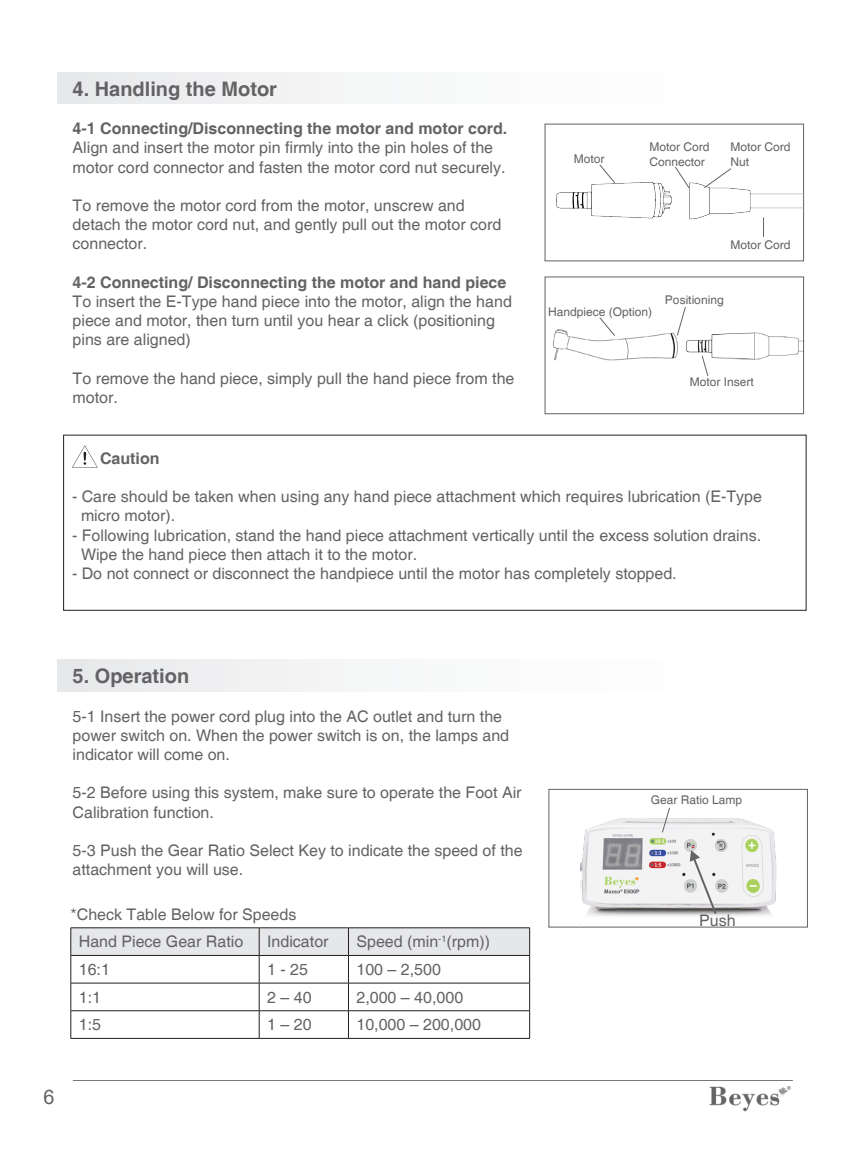
<style>
.page{position:relative;width:864px;height:1152px;background:#fff}
.page>*{position:absolute;margin:0;border:0;box-sizing:border-box;transform-origin:0 0}
.t1{font:700 20px "Helvetica";color:#636366}
.t2{font:20px "Arial";color:#636366}
.t3{font:16px/19.2px "Helvetica";color:#636366}
.t4{font:700 16px "Helvetica";color:#636366}
.t5{font:12px "Helvetica";color:#636366}
</style>
<div class="page">
<img style="left:709px;top:1086px;width:82px;height:26px">
<hr style="left:73px;top:1080px;width:720px;height:1px;background:#76787b">
<div style="left:63px;top:435px;width:743px;height:176px;border:1px solid #231f20"></div>
<div style="left:58px;top:72px;width:734px;height:32px;background:linear-gradient(to right,#eaebec,#fff)"></div>
<div style="left:58px;top:660px;width:734px;height:31px;background:linear-gradient(to right,#eaebec,#fff)"></div>
<svg style="left:72px;top:445px;width:26px;height:23px"></svg>
<hr style="left:71px;top:927px;width:188px;height:1px;background:#231f20">
<hr style="left:259px;top:927px;width:89px;height:1px;background:#231f20">
<hr style="left:348px;top:927px;width:182px;height:1px;background:#231f20">
<svg style="left:70px;top:928px;width:460px;height:110px"></svg>
<hr style="left:71px;top:1038px;width:188px;height:1px;background:#231f20">
<hr style="left:259px;top:1038px;width:89px;height:1px;background:#231f20">
<hr style="left:348px;top:1038px;width:182px;height:1px;background:#231f20">
<div style="left:545px;top:124px;width:259px;height:137px;border:1px solid #636366"></div>
<div style="left:549px;top:789px;width:259px;height:138px;border:1px solid #636366"></div>
<img style="left:544px;top:164px;width:128px;height:75px">
<img style="left:689px;top:161px;width:114px;height:76px">
<svg style="left:599px;top:164px;width:16px;height:19px"></svg>
<svg style="left:675px;top:166px;width:15px;height:23px"></svg>
<svg style="left:704px;top:168px;width:28px;height:20px"></svg>
<svg style="left:763px;top:217px;width:1px;height:20px"></svg>
<div style="left:545px;top:277px;width:259px;height:137px;border:1px solid #636366"></div>
<img style="left:686px;top:317px;width:118px;height:50px">
<svg style="left:599px;top:317px;width:5px;height:5px"></svg>
<img style="left:552px;top:322px;width:126px;height:39px">
<svg style="left:677px;top:307px;width:9px;height:29px"></svg>
<svg style="left:702px;top:355px;width:7px;height:22px"></svg>
<img style="left:580px;top:818px;width:198px;height:109px">
<svg style="left:662px;top:807px;width:8px;height:26px"></svg>
<svg style="left:690px;top:850px;width:28px;height:66px"></svg>
<p class="t1" style="left:73px;top:77px;width:206px">4. Handling the Motor</p>
<p class="t4" style="left:73px;top:119px;width:436px">4-1 Connecting/Disconnecting the motor and motor cord.</p>
<p class="t3" style="left:73px;top:139px;width:435px">Align and insert the motor pin firmly into the pin holes of the motor cord connector and fasten the motor cord nut securely.</p>
<p class="t3" style="left:73px;top:196px;width:430px">To remove the motor cord from the motor, unscrew and detach the motor cord nut, and gently pull out the motor cord connector.</p>
<p class="t4" style="left:73px;top:272px;width:435px">4-2 Connecting/ Disconnecting the motor and hand piece</p>
<p class="t3" style="left:73px;top:292px;width:441px">To insert the E-Type hand piece into the motor, align the hand piece and motor, then turn until you hear a click (positioning pins are aligned)</p>
<p class="t3" style="left:73px;top:369px;width:443px">To remove the hand piece, simply pull the hand piece from the motor.</p>
<p class="t5" style="left:574px;top:152px;width:32px">Motor</p>
<p class="t5" style="left:649px;top:140px;width:62px">Motor Cord</p>
<p class="t5" style="left:649px;top:155px;width:57px">Connector</p>
<p class="t5" style="left:730px;top:140px;width:62px">Motor Cord</p>
<p class="t5" style="left:730px;top:155px;width:20px">Nut</p>
<p class="t5" style="left:730px;top:238px;width:62px">Motor Cord</p>
<p class="t5" style="left:548px;top:305px;width:106px">Handpiece (Option)</p>
<p class="t5" style="left:665px;top:293px;width:60px">Positioning</p>
<p class="t5" style="left:690px;top:375px;width:66px">Motor Insert</p>
<p class="t4" style="left:100px;top:448px;width:61px">Caution</p>
<p class="t3" style="left:81px;top:488px;width:683px;text-indent:-9px">- Care should be taken when using any hand piece attachment which requires lubrication (E-Type micro motor).</p>
<p class="t3" style="left:81px;top:526px;width:682px;text-indent:-9px">- Following lubrication, stand the hand piece attachment vertically until the excess solution drains.<br>Wipe the hand piece then attach it to the motor.</p>
<p class="t3" style="left:72px;top:564px;width:606px">- Do not connect or disconnect the handpiece until the motor has completely stopped.</p>
<p class="t1" style="left:73px;top:664px;width:118px">5. Operation</p>
<p class="t3" style="left:73px;top:707px;width:438px">5-1 Insert the power cord plug into the AC outlet and turn the power switch on. When the power switch is on, the lamps and indicator will come on.</p>
<p class="t3" style="left:73px;top:784px;width:451px">5-2 Before using this system, make sure to operate the Foot Air<br>Calibration function.</p>
<p class="t3" style="left:73px;top:841px;width:452px">5-3 Push the Gear Ratio Select Key to indicate the speed of the attachment you will use.</p>
<p class="t3" style="left:71px;top:905px;width:227px">*Check Table Below for Speeds</p>
<p class="t3" style="left:79px;top:933px;width:166px">Hand Piece Gear Ratio</p>
<p class="t3" style="left:267px;top:933px;width:63px">Indicator</p>
<p class="t3" style="left:356px;top:933px;width:135px">Speed (min<sup>-1</sup>(rpm))</p>
<p class="t3" style="left:79px;top:960px;width:33px">16:1</p>
<p class="t3" style="left:267px;top:960px;width:42px">1 - 25</p>
<p class="t3" style="left:356px;top:960px;width:86px">100 – 2,500</p>
<p class="t3" style="left:79px;top:988px;width:24px">1:1</p>
<p class="t3" style="left:267px;top:988px;width:46px">2 – 40</p>
<p class="t3" style="left:356px;top:988px;width:108px">2,000 – 40,000</p>
<p class="t3" style="left:79px;top:1016px;width:24px">1:5</p>
<p class="t3" style="left:267px;top:1016px;width:46px">1 – 20</p>
<p class="t3" style="left:356px;top:1016px;width:126px">10,000 – 200,000</p>
<p class="t2" style="left:43px;top:1083px;width:13px">6</p>
<p class="t5" style="left:651px;top:793px;width:93px">Gear Ratio Lamp</p>
<p class="t3" style="left:699px;top:911px;width:38px">Push</p>
</div>
